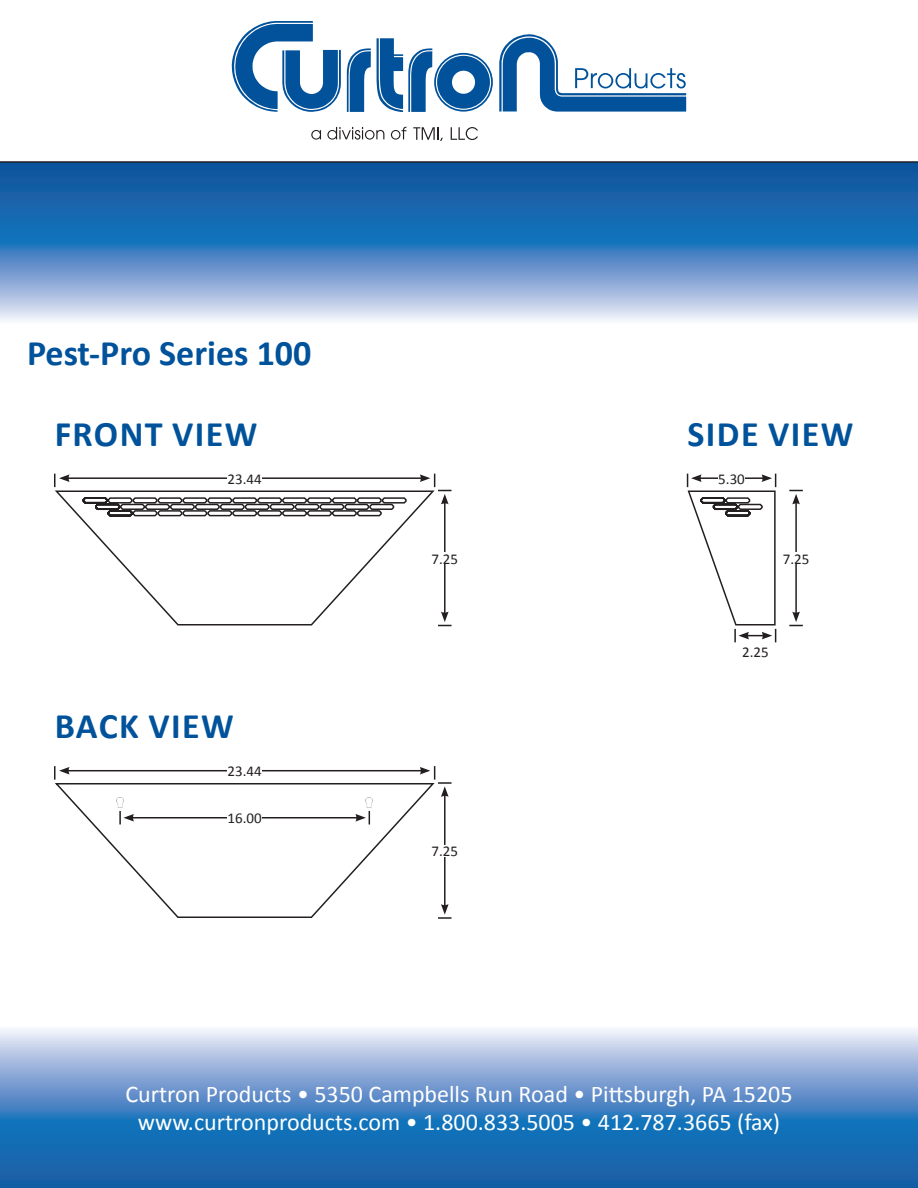
<style>
.page{position:relative;width:918px;height:1188px;background:#fff}
.page>*{position:absolute;margin:0;border:0;box-sizing:border-box;transform-origin:0 0}
.t1{font:700 36px "Calibri";letter-spacing:.04em;color:#00529b}
.t2{font:700 36px "Calibri";color:#00529b}
.t3{font:24px/28.8px "Calibri";color:#fff;text-align:center}
.t4{font:15px "Calibri";color:#231f20}
</style>
<div class="page">
<svg style="left:0;top:1029px;width:918px;height:159px;background:#598fc7"></svg>
<svg style="left:0;top:163px;width:918px;height:158px;background:#4f87c1"></svg>
<svg style="left:232px;top:21px;width:109px;height:91px"></svg>
<svg style="left:347px;top:48px;width:24px;height:64px"></svg>
<svg style="left:377px;top:38px;width:116px;height:74px"></svg>
<svg style="left:499px;top:34px;width:187px;height:78px"></svg>
<svg style="left:311px;top:130px;width:10px;height:10px"></svg>
<svg style="left:327px;top:127px;width:57px;height:13px"></svg>
<svg style="left:391px;top:127px;width:15px;height:13px"></svg>
<svg style="left:413px;top:127px;width:30px;height:14px"></svg>
<svg style="left:451px;top:127px;width:27px;height:13px"></svg>
<hr style="left:0;top:161px;width:918px;height:2px;background:#231f20">
<svg style="left:55px;top:490px;width:368px;height:136px"></svg>
<svg style="left:82px;top:496px;width:325px;height:21px"></svg>
<hr style="left:67px;top:477px;width:355px;height:2px;background:#231f20">
<div style="left:228px;top:472px;width:34px;height:12px;background:#fff"></div>
<svg style="left:54px;top:474px;width:16px;height:13px"></svg>
<hr style="left:444px;top:502px;width:2px;height:112px;background:#231f20">
<svg style="left:420px;top:474px;width:32px;height:30px"></svg>
<svg style="left:438px;top:612px;width:14px;height:14px"></svg>
<div style="left:428px;top:552px;width:34px;height:12px;background:#fff"></div>
<svg style="left:55px;top:783px;width:367px;height:135px"></svg>
<hr style="left:67px;top:770px;width:355px;height:1px;background:#231f20">
<div style="left:228px;top:765px;width:34px;height:11px;background:#fff"></div>
<svg style="left:54px;top:766px;width:16px;height:14px"></svg>
<hr style="left:444px;top:795px;width:2px;height:111px;background:#231f20">
<svg style="left:420px;top:766px;width:32px;height:31px"></svg>
<svg style="left:438px;top:904px;width:14px;height:15px"></svg>
<div style="left:428px;top:845px;width:34px;height:11px;background:#fff"></div>
<hr style="left:132px;top:817px;width:226px;height:2px;background:#231f20">
<svg style="left:117px;top:797px;width:17px;height:27px"></svg>
<svg style="left:355px;top:797px;width:18px;height:27px"></svg>
<div style="left:228px;top:812px;width:34px;height:11px;background:#fff"></div>
<hr style="left:795px;top:502px;width:2px;height:112px;background:#231f20">
<svg style="left:789px;top:490px;width:14px;height:14px"></svg>
<svg style="left:789px;top:612px;width:14px;height:14px"></svg>
<div style="left:779px;top:552px;width:34px;height:12px;background:#fff"></div>
<svg style="left:687px;top:474px;width:89px;height:168px"></svg>
<h1 class="t2" style="left:27px;top:330px;width:286px">PEST-PRO SERIES 100</h1>
<h1 class="t1" style="left:55px;top:411px;width:204px">FRONT VIEW</h1>
<h1 class="t1" style="left:688px;top:411px;width:167px">SIDE VIEW</h1>
<p class="t4" style="left:228px;top:469px;width:36px">23.44</p>
<h1 class="t1" style="left:55px;top:703px;width:180px">BACK VIEW</h1>
<p class="t4" style="left:228px;top:762px;width:36px">23.44</p>
<p class="t4" style="left:228px;top:809px;width:36px">16.00</p>
<p class="t4" style="left:431px;top:549px;width:28px">7.25</p>
<p class="t4" style="left:431px;top:842px;width:28px">7.25</p>
<p class="t4" style="left:718px;top:469px;width:28px">5.30</p>
<p class="t4" style="left:783px;top:549px;width:28px">7.25</p>
<p class="t4" style="left:742px;top:643px;width:28px">2.25</p>
<p class="t3" style="left:125px;top:1079px;width:669px">Curtron Products • 5350 Campbells Run Road • Pittsburgh, PA 15205 www.curtronproducts.com • 1.800.833.5005 • 412.787.3665 (fax)</p>
</div>
